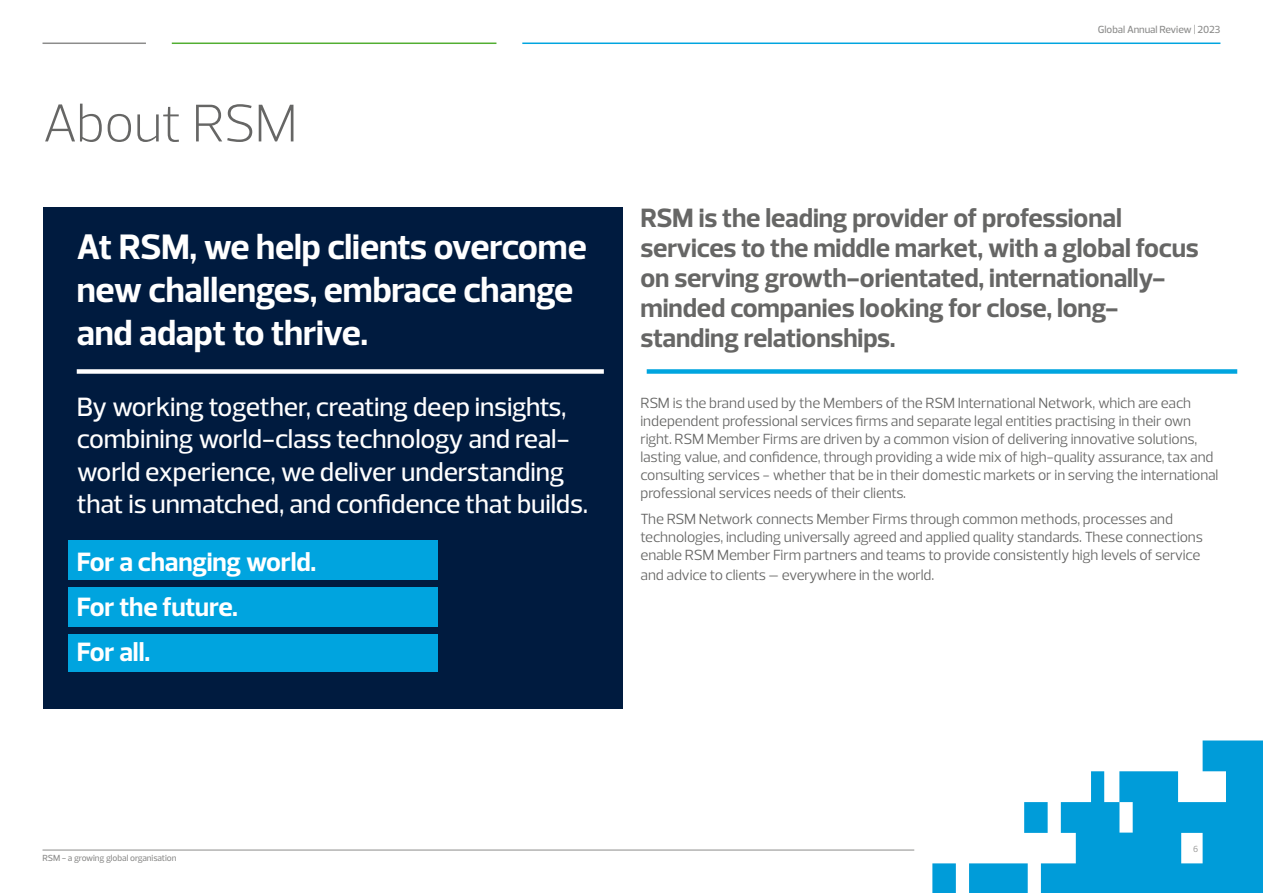
<style>
.page{position:relative;width:1263px;height:893px;background:#fff}
.page>*{position:absolute;margin:0;border:0;box-sizing:border-box;transform-origin:0 0}
.t1{font:300 54px "Prelo";letter-spacing:-.015em;color:#666665}
.t2{font:700 36px/43.2px "Prelo";letter-spacing:-.005em;color:#fff}
.t3{font:700 27px/30px "Prelo";letter-spacing:-.005em;color:#666665}
.t4{font:500 27px/32.4px "Prelo";letter-spacing:-.005em;color:#fff}
.t5{font:700 27px/45.2px "Prelo";letter-spacing:-.005em;color:#fff}
.t6{font:15px/18px "Prelo";letter-spacing:-.005em;color:#666665}
.t7{font:500 10.5px "Prelo";letter-spacing:-.01em;color:#8c8c8b}
.t8{font:500 9px "Prelo";letter-spacing:-.015em;color:#8c8c8b}
.t9{font:9px "Prelo";color:#8c8c8b}
</style>
<div class="page">
<hr style="left:43px;top:43px;width:103px;height:1px;background:#8c8c8b">
<hr style="left:172px;top:43px;width:324px;height:1px;background:#52ae32">
<hr style="left:522px;top:43px;width:698px;height:1px;background:#00a5df">
<svg style="left:836px;top:740px;width:427px;height:153px"></svg>
<hr style="left:43px;top:850px;width:871px;height:1px;background:#8c8c8b">
<div style="left:43px;top:207px;width:579px;height:502px;background:#001b3f"></div>
<div style="left:68px;top:540px;width:369px;height:40px;background:#00a4df"></div>
<div style="left:68px;top:587px;width:369px;height:40px;background:#00a4df"></div>
<div style="left:68px;top:635px;width:369px;height:37px;background:#00a4df"></div>
<div style="left:77px;top:369px;width:527px;height:5px;background:#fff"></div>
<div style="left:647px;top:369px;width:590px;height:5px;background:#00a5df"></div>
<h1 class="t1" style="left:43px;top:93px;width:257px">About RSM</h1>
<h2 class="t2" style="left:77px;top:225px;width:511px">At RSM, we help clients overcome new challenges, embrace change and adapt to thrive.</h2>
<h3 class="t4" style="left:77px;top:390px;width:513px">By working together, creating deep insights, combining world-class technology and real&shy;world experience, we deliver understanding that is unmatched, and confidence that builds.</h3>
<h3 class="t5" style="left:77px;top:539px;width:241px">For a changing world.<br>For the future.<br>For all.</h3>
<p class="t7" style="left:1098px;top:24px;width:124px">Global Annual Review | 2023</p>
<h3 class="t3" style="left:640px;top:203px;width:560px">RSM is the leading provider of professional services to the middle market, with a global focus on serving growth-orientated, internationally&shy;minded companies looking for close, long&shy;standing relationships.</h3>
<p class="t6" style="left:640px;top:393px;width:579px">RSM is the brand used by the Members of the RSM International Network, which are each independent professional services firms and separate legal entities practising in their own right. RSM Member Firms are driven by a common vision of delivering innovative solutions, lasting value, and confidence, through providing a wide mix of high-quality assurance, tax and consulting services - whether that be in their domestic markets or in serving the international professional services needs of their clients.</p>
<p class="t6" style="left:640px;top:510px;width:564px">The RSM Network connects Member Firms through common methods, processes and technologies, including universally agreed and applied quality standards. These connections enable RSM Member Firm partners and teams to provide consistently high levels of service</p>
<p class="t6" style="left:640px;top:566px;width:295px">and advice to clients – everywhere in the world.</p>
<p class="t8" style="left:43px;top:853px;width:136px">RSM - a growing global organisation</p>
<p class="t9" style="left:1193px;top:844px;width:7px">6</p>
</div>
